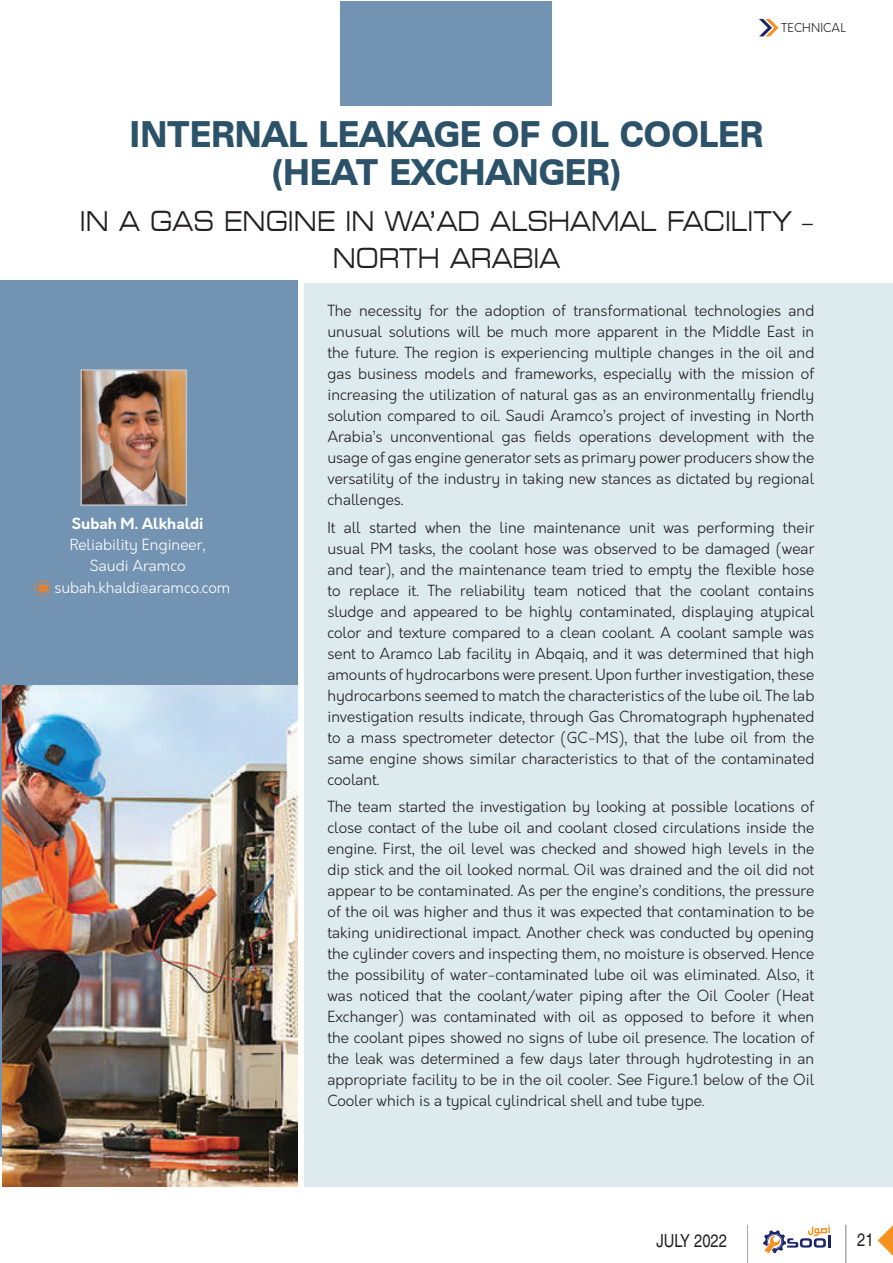
<style>
.page{position:relative;width:893px;height:1263px;background:#fff}
.page>*{position:absolute;margin:0;border:0;box-sizing:border-box;transform-origin:0 0}
.t1{font:900 expanded 36px/37.5px "Zurich BT";color:#2c526a;text-align:center;scale:.8 1}
.t2{font:expanded 27px/37.5px "Square 721 BT";color:#231f20;text-align:center;scale:.8 1}
.t3{font:condensed 18px "Helvetica CE";color:#231f20}
.t4{font:300 15px/21px "Orkney";color:#231f20;text-align:justify}
.t5{font:300 15px "Orkney";color:#fff}
.t6{font:700 15px "Orkney";color:#fff}
.t7{font:300 12px "Orkney";letter-spacing:.01em;color:#231f20}
</style>
<div class="page">
<svg style="left:763px;top:1225px;width:67px;height:28px"></svg>
<hr style="left:845px;top:1225px;width:1px;height:38px;background:#a8a9ad">
<hr style="left:747px;top:1225px;width:1px;height:38px;background:#a8a9ad">
<svg style="left:878px;top:1225px;width:15px;height:31px"></svg>
<div style="left:0;top:280px;width:298px;height:876px;background:#7393b2"></div>
<img style="left:2px;top:685px;width:296px;height:501px">
<div style="left:304px;top:283px;width:589px;height:903px;background:#deebee"></div>
<svg style="left:35px;top:580px;width:16px;height:16px"></svg>
<img style="left:83px;top:372px;width:101px;height:131px">
<div style="left:80px;top:369px;width:107px;height:137px;border:2px solid #c2c3c6"></div>
<div style="left:341px;top:1px;width:211px;height:105px;background:#7393b2"></div>
<svg style="left:759px;top:19px;width:19px;height:17px"></svg>
<p class="t7" style="left:781px;top:20px;width:66px">TECHNICAL</p>
<h1 class="t1" style="left:130px;top:116px;width:794px">INTERNAL LEAKAGE OF OIL COOLER (HEAT EXCHANGER)</h1>
<h2 class="t2" style="left:80px;top:202px;width:918px">IN A GAS ENGINE IN WA’AD ALSHAMAL FACILITY –<br>NORTH ARABIA</h2>
<p class="t6" style="left:72px;top:514px;width:133px">Subah M. Alkhaldi</p>
<p class="t5" style="left:70px;top:535px;width:137px">Reliability Engineer,</p>
<p class="t5" style="left:90px;top:556px;width:97px">Saudi Aramco</p>
<p class="t5" style="left:54px;top:578px;width:177px">subah.khaldi@aramco.com</p>
<p class="t4" style="left:327px;top:301px;width:488px">The necessity for the adoption of transformational technologies and unusual solutions will be much more apparent in the Middle East in the future. The region is experiencing multiple changes in the oil and gas business models and frameworks, especially with the mission of increasing the utilization of natural gas as an environmentally friendly solution compared to oil. Saudi Aramco’s project of investing in North Arabia’s unconventional gas fields operations development with the usage of gas engine generator sets as primary power producers show the versatility of the industry in taking new stances as dictated by regional challenges.</p>
<p class="t4" style="left:327px;top:517px;width:488px">It all started when the line maintenance unit was performing their usual PM tasks, the coolant hose was observed to be damaged (wear and tear), and the maintenance team tried to empty the flexible hose to replace it. The reliability team noticed that the coolant contains sludge and appeared to be highly contaminated, displaying atypical color and texture compared to a clean coolant. A coolant sample was sent to Aramco Lab facility in Abqaiq, and it was determined that high amounts of hydrocarbons were present. Upon further investigation, these hydrocarbons seemed to match the characteristics of the lube oil. The lab investigation results indicate, through Gas Chromatograph hyphenated to a mass spectrometer detector (GC-MS), that the lube oil from the same engine shows similar characteristics to that of the contaminated coolant.</p>
<p class="t4" style="left:327px;top:796px;width:488px">The team started the investigation by looking at possible locations of close contact of the lube oil and coolant closed circulations inside the engine. First, the oil level was checked and showed high levels in the dip stick and the oil looked normal. Oil was drained and the oil did not appear to be contaminated. As per the engine’s conditions, the pressure of the oil was higher and thus it was expected that contamination to be taking unidirectional impact. Another check was conducted by opening the cylinder covers and inspecting them, no moisture is observed. Hence the possibility of water-contaminated lube oil was eliminated. Also, it was noticed that the coolant/water piping after the Oil Cooler (Heat Exchanger) was contaminated with oil as opposed to before it when the coolant pipes showed no signs of lube oil presence. The location of the leak was determined a few days later through hydrotesting in an appropriate facility to be in the oil cooler. See Figure.1 below of the Oil Cooler which is a typical cylindrical shell and tube type.</p>
<p class="t3" style="left:657px;top:1230px;width:72px">JULY 2022</p>
<p class="t3" style="left:857px;top:1229px;width:18px">21</p>
</div>
